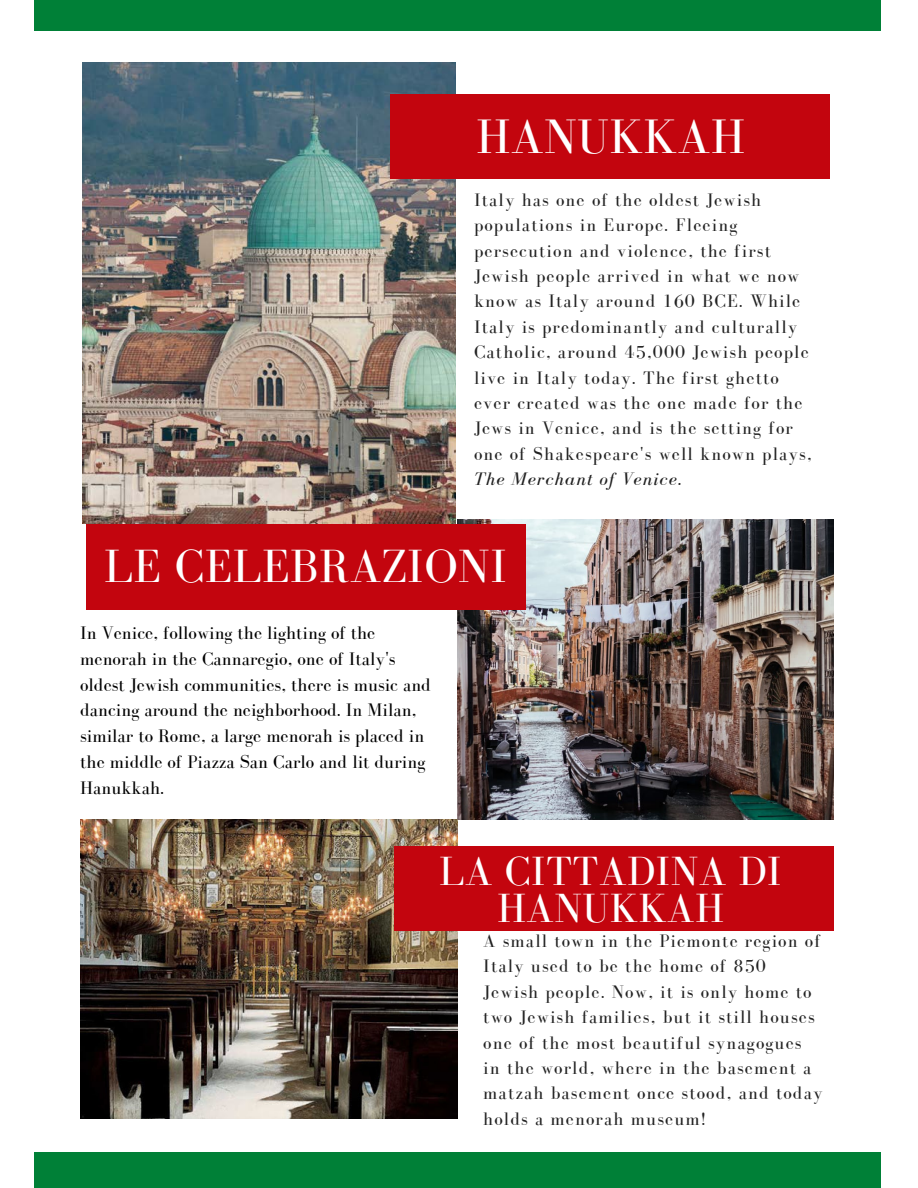
<style>
.page{position:relative;width:918px;height:1188px;background:#fff}
.page>*{position:absolute;margin:0;border:0;box-sizing:border-box;transform-origin:0 0}
.t1{font:49.8px "Bodoni FLF";letter-spacing:.01em;color:#fff}
.t2{font:48px "Bodoni FLF";letter-spacing:.01em;color:#fff}
.t3{font:42px/37.2px "Bodoni FLF";letter-spacing:.01em;color:#fff;text-align:center}
.t4{font:18.75px/25.8px "Bodoni FLF";color:#000}
.t5{font:18.6px/25.3px "Bodoni FLF";letter-spacing:.06em;color:#222}
.s1{font-style:italic}
</style>
<div class="page">
<div style="left:34px;top:1153px;width:846px;height:35px;background:#008037"></div>
<div style="left:34px;top:0;width:846px;height:31px;background:#008037"></div>
<img style="left:83px;top:63px;width:372px;height:460px">
<img style="left:457px;top:520px;width:377px;height:299px">
<img style="left:80px;top:819px;width:377px;height:299px">
<div style="left:390px;top:95px;width:440px;height:84px;background:#c3050e"></div>
<div style="left:86px;top:525px;width:439px;height:84px;background:#c3050e"></div>
<div style="left:394px;top:846px;width:439px;height:84px;background:#c3050e"></div>
<p class="t1" style="left:476px;top:110px;width:270px">HANUKKAH</p>
<p class="t5" style="left:474px;top:187px;width:339px">Italy has one of the oldest Jewish populations in Europe. Fleeing persecution and violence, the first Jewish people arrived in what we now know as Italy around 160 BCE. While Italy is predominantly and culturally Catholic, around 45,000 Jewish people live in Italy today. The first ghetto ever created was the one made for the Jews in Venice, and is the setting for one of Shakespeare's well known plays, <span class="s1">The Merchant of Venice.</span></p>
<p class="t2" style="left:104px;top:540px;width:404px">LE CELEBRAZIONI</p>
<p class="t4" style="left:80px;top:620px;width:352px">In Venice, following the lighting of the menorah in the Cannaregio, one of Italy's oldest Jewish communities, there is music and dancing around the neighborhood. In Milan, similar to Rome, a large menorah is placed in the middle of Piazza San Carlo and lit during Hanukkah.</p>
<p class="t3" style="left:439px;top:852px;width:344px">LA CITTADINA DI<br>HANUKKAH</p>
<p class="t5" style="left:483px;top:928px;width:341px">A small town in the Piemonte region of Italy used to be the home of 850<br>Jewish people. Now, it is only home to two Jewish families, but it still houses one of the most beautiful synagogues in the world, where in the basement a matzah basement once stood, and today holds a menorah museum!</p>
</div>
